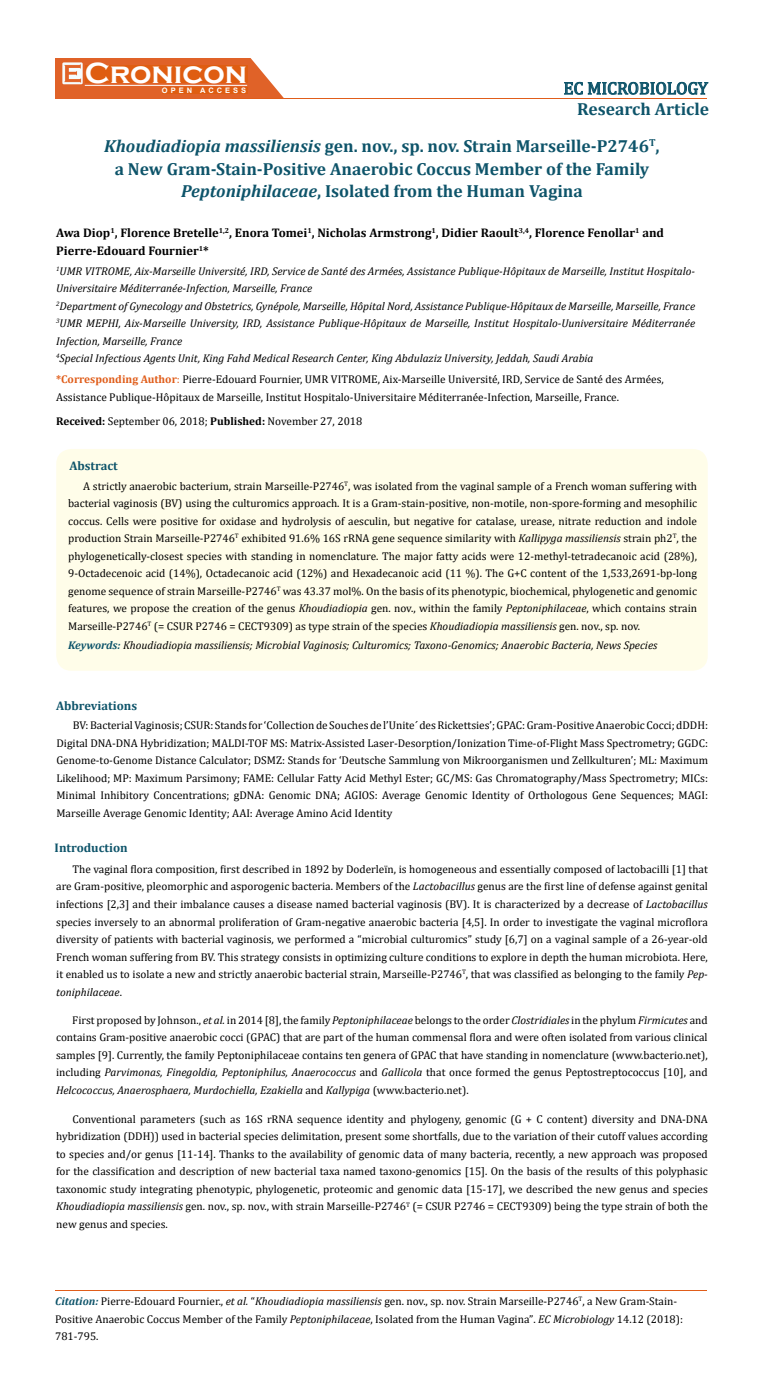
<style>
.page{position:relative;width:764px;height:1397px;background:#fff}
.page>*{position:absolute;margin:0;border:0;box-sizing:border-box;transform-origin:0 0}
.t1{font:700 30px "Copperplate Gothic";color:#fff}
.t2{font:700 17.5px/37.2px "Cambria";color:#0e546a}
.t3{font:17.5px "Cambria";color:#0e546a}
.t4{font:700 12.5px/17.5px "Cambria";color:#000}
.t5{font:700 12.5px "Cambria";color:#0e546a}
.t6{font:11.25px/17.5px "Cambria";color:#000;text-align:justify}
.t7{font:italic 11.25px/17.5px "Cambria";color:#000}
.t8{font:700 7.5px "Arial";letter-spacing:.4em;color:#fff}
.s1{font-style:italic}
.s2{font-weight:700;color:#e05d1a}
.s3{color:#e05d1a}
.s4{font-weight:700}
.s5{font-weight:700;color:#0e546a}
.s6{font-weight:700;font-style:italic;color:#0e546a}
.s7{font-size:11.12px}
</style>
<div class="page">
<div style="left:56px;top:58px;width:242px;height:41px;background:#e06228"></div>
<svg style="left:250px;top:58px;width:48px;height:40px"></svg>
<img style="left:62px;top:62px;width:21px;height:22px">
<div style="left:85px;top:66px;width:162px;height:17px;background:#df5d11"></div>
<div style="left:162px;top:87px;width:85px;height:6px;background:#df5d11"></div>
<svg style="left:564px;top:82px;width:144px;height:13px"></svg>
<hr style="left:85px;top:85px;width:162px;height:1px;background:#fff">
<hr style="left:232px;top:98px;width:475px;height:1px;background:#e05d1a">
<hr style="left:55px;top:1289px;width:651px;height:1px;background:#e05d1a">
<div style="left:56px;top:449px;width:651px;height:221px;background:#fffde9;border-radius:15px"></div>
<h1 class="t1" style="left:85px;top:56px;width:164px">Cronicon</h1>
<p class="t8" style="left:162px;top:85px;width:86px">OPEN ACCESS</p>
<h2 class="t3" style="left:563px;top:78px;width:146px">EC MICROBIOLOGY</h2>
<h2 class="t2" style="left:104px;top:90px;width:606px;text-indent:473px">Research Article<br><span class="s1">Khoudiadiopia massiliensis</span> gen. nov., sp. nov. Strain Marseille-P2746<sup>T</sup>,</h2>
<h2 class="t2" style="left:115px;top:157px;width:536px;line-height:22.5px;text-align:center">a New Gram-Stain-Positive Anaerobic Coccus Member of the Family<br><span class="s1">Peptoniphilaceae</span>, Isolated from the Human Vagina</h2>
<p class="t4" style="left:56px;top:224px;width:609px">Awa Diop<sup>1</sup>, Florence Bretelle<sup>1,2</sup>, Enora Tomei<sup>1</sup>, Nicholas Armstrong<sup>1</sup>, Didier Raoult<sup>3,4</sup>, Florence Fenollar<sup>1</sup> and<br>Pierre-Edouard Fournier<sup>1</sup>*</p>
<p class="t7" style="left:56px;top:261px;width:640px"><sup>1</sup>UMR VITROME, Aix-Marseille Université, IRD, Service de Santé des Armées, Assistance Publique-Hôpitaux de Marseille, Institut Hospitalo-Universitaire Méditerranée-Infection, Marseille, France<br><sup>2</sup>Department of Gynecology and Obstetrics, Gynépole, Marseille, Hôpital Nord, Assistance Publique-Hôpitaux de Marseille, Marseille, France <sup>3</sup>UMR MEPHI, Aix-Marseille University, IRD, Assistance Publique-Hôpitaux de Marseille, Institut Hospitalo-Uuniversitaire Méditerranée Infection, Marseille, France<br><sup>4</sup>Special Infectious Agents Unit, King Fahd Medical Research Center, King Abdulaziz University, Jeddah, Saudi Arabia</p>
<p class="t6" style="left:56px;top:370px;width:609px"><span class="s2">*Corresponding Author</span><span class="s3">:</span> Pierre-Edouard Fournier, UMR VITROME, Aix-Marseille Université, IRD, Service de Santé des Armées,<br>Assistance Publique-Hôpitaux de Marseille, Institut Hospitalo-Universitaire Méditerranée-Infection, Marseille, France.</p>
<p class="t6" style="left:56px;top:412px;width:308px"><span class="s4">Received:</span> September 06, 2018; <span class="s4">Published:</span> November 27, 2018</p>
<p class="t5" style="left:69px;top:457px;width:50px">Abstract</p>
<p class="t6" style="left:68px;top:477px;width:630px;text-indent:15px">A strictly anaerobic bacterium, strain Marseille-P2746<sup>T</sup>, was isolated from the vaginal sample of a French woman suffering with bacterial vaginosis (BV) using the culturomics approach. It is a Gram-stain-positive, non-motile, non-spore-forming and mesophilic coccus. Cells were positive for oxidase and hydrolysis of aesculin, but negative for catalase, urease, nitrate reduction and indole production Strain Marseille-P2746<sup>T</sup> exhibited 91.6% 16S rRNA gene sequence similarity with <span class="s1">Kallipyga massiliensis</span> strain ph2<sup>T</sup>, the phylogenetically-closest species with standing in nomenclature. The major fatty acids were 12-methyl-tetradecanoic acid (28%), 9-Octadecenoic acid (14%), Octadecanoic acid (12%) and Hexadecanoic acid (11 %). The G+C content of the 1,533,2691-bp-long genome sequence of strain Marseille-P2746<sup>T</sup> was 43.37 mol%. On the basis of its phenotypic, biochemical, phylogenetic and genomic features, we propose the creation of the genus <span class="s1">Khoudiadiopia</span> gen. nov., within the family <span class="s1">Peptoniphilaceae</span>, which contains strain Marseille-P2746<sup>T</sup> (= CSUR P2746 = CECT9309) as type strain of the species <span class="s1">Khoudiadiopia massiliensis</span> gen. nov., sp. nov.</p>
<p class="t7" style="left:68px;top:636px;width:591px"><span class="s5">Keywords:</span> Khoudiadiopia massiliensis; Microbial Vaginosis; Culturomics; Taxono-Genomics; Anaerobic Bacteria, News Species</p>
<p class="t5" style="left:56px;top:696px;width:82px">Abbreviations</p>
<p class="t6" style="left:56px;top:716px;width:653px;text-indent:16px">BV: Bacterial Vaginosis; CSUR: Stands for ‘Collection de Souches de l’Unite´ des Rickettsies’; GPAC: Gram-Positive Anaerobic Cocci; dDDH:<br>Digital DNA-DNA Hybridization; MALDI-TOF MS: Matrix-Assisted Laser-Desorption/Ionization Time-of-Flight Mass Spectrometry; GGDC:<br>Genome-to-Genome Distance Calculator; DSMZ: Stands for ‘Deutsche Sammlung von Mikroorganismen und Zellkulturen’; ML: Maximum Likelihood; MP: Maximum Parsimony; FAME: Cellular Fatty Acid Methyl Ester; GC/MS: Gas Chromatography/Mass Spectrometry; MICs:<br>Minimal Inhibitory Concentrations; gDNA: Genomic DNA; AGIOS: Average Genomic Identity of Orthologous Gene Sequences; MAGI:<br>Marseille Average Genomic Identity; AAI: Average Amino Acid Identity</p>
<p class="t5" style="left:55px;top:839px;width:75px">Introduction</p>
<p class="t6" style="left:56px;top:860px;width:653px;text-indent:16px">The vaginal flora composition, first described in 1892 by Doderleïn, is homogeneous and essentially composed of lactobacilli [1] that are Gram-positive, pleomorphic and asporogenic bacteria. Members of the <span class="s1">Lactobacillus</span> genus are the first line of defense against genital infections [2,3] and their imbalance causes a disease named bacterial vaginosis (BV). It is characterized by a decrease of <span class="s1">Lactobacillus </span>species inversely to an abnormal proliferation of Gram-negative anaerobic bacteria [4,5]. In order to investigate the vaginal microflora diversity of patients with bacterial vaginosis, we performed a “microbial culturomics” study [6,7] on a vaginal sample of a 26-year-old French woman suffering from BV. This strategy consists in optimizing culture conditions to explore in depth the human microbiota. Here, it enabled us to isolate a new and strictly anaerobic bacterial strain, Marseille-P2746<sup>T</sup>, that was classified as belonging to the family <span class="s1">Pep&shy;toniphilaceae</span>.</p>
<p class="t6" style="left:56px;top:1010px;width:653px;text-indent:16px">First proposed by Johnson., <span class="s1">et al.</span> in 2014 [8], the family <span class="s1">Peptoniphilaceae</span> belongs to the order <span class="s1">Clostridiales</span> in the phylum <span class="s1">Firmicutes</span> and contains Gram-positive anaerobic cocci (GPAC) that are part of the human commensal flora and were often isolated from various clinical samples [9]. Currently, the family Peptoniphilaceae contains ten genera of GPAC that have standing in nomenclature (www.bacterio.net), including <span class="s1">Parvimonas, Finegoldia, Peptoniphilus, Anaerococcus</span> and <span class="s1">Gallicola</span> that once formed the genus Peptostreptococcus [10], and <span class="s1">Helcococcus, Anaerosphaera, Murdochiella, Ezakiella</span> and <span class="s1">Kallypiga</span> (www.bacterio.net).</p>
<p class="t6" style="left:56px;top:1110px;width:653px;text-indent:16px">Conventional parameters (such as 16S rRNA sequence identity and phylogeny, genomic (G + C content) diversity and DNA-DNA hybridization (DDH)) used in bacterial species delimitation, present some shortfalls, due to the variation of their cutoff values according to species and/or genus [11-14]. Thanks to the availability of genomic data of many bacteria, recently, a new approach was proposed for the classification and description of new bacterial taxa named taxono-genomics [15]. On the basis of the results of this polyphasic taxonomic study integrating phenotypic, phylogenetic, proteomic and genomic data [15-17], we described the new genus and species <span class="s1">Khoudiadiopia massiliensis</span> gen. nov., sp. nov., with strain Marseille-P2746<sup>T</sup> (= CSUR P2746 = CECT9309) being the type strain of both the new genus and species.</p>
<p class="t6" style="left:55px;top:1292px;width:629px;text-align:left"><span class="s6">Citation:</span> Pierre-Edouard Fournier., <span class="s1">et al.</span> “<span class="s1">Khoudiadiopia massiliensis</span> gen. nov., sp. nov. Strain Marseille-P2746<sup>T</sup>, a New Gram-Stain-<br>Positive Anaerobic Coccus Member of the Family <span class="s1">Peptoniphilaceae</span>, Isolated from the Human Vagina”<span class="s7">.</span> <span class="s1">EC Microbiology</span> 14.12 (2018):<br>781-795.</p>
</div>
